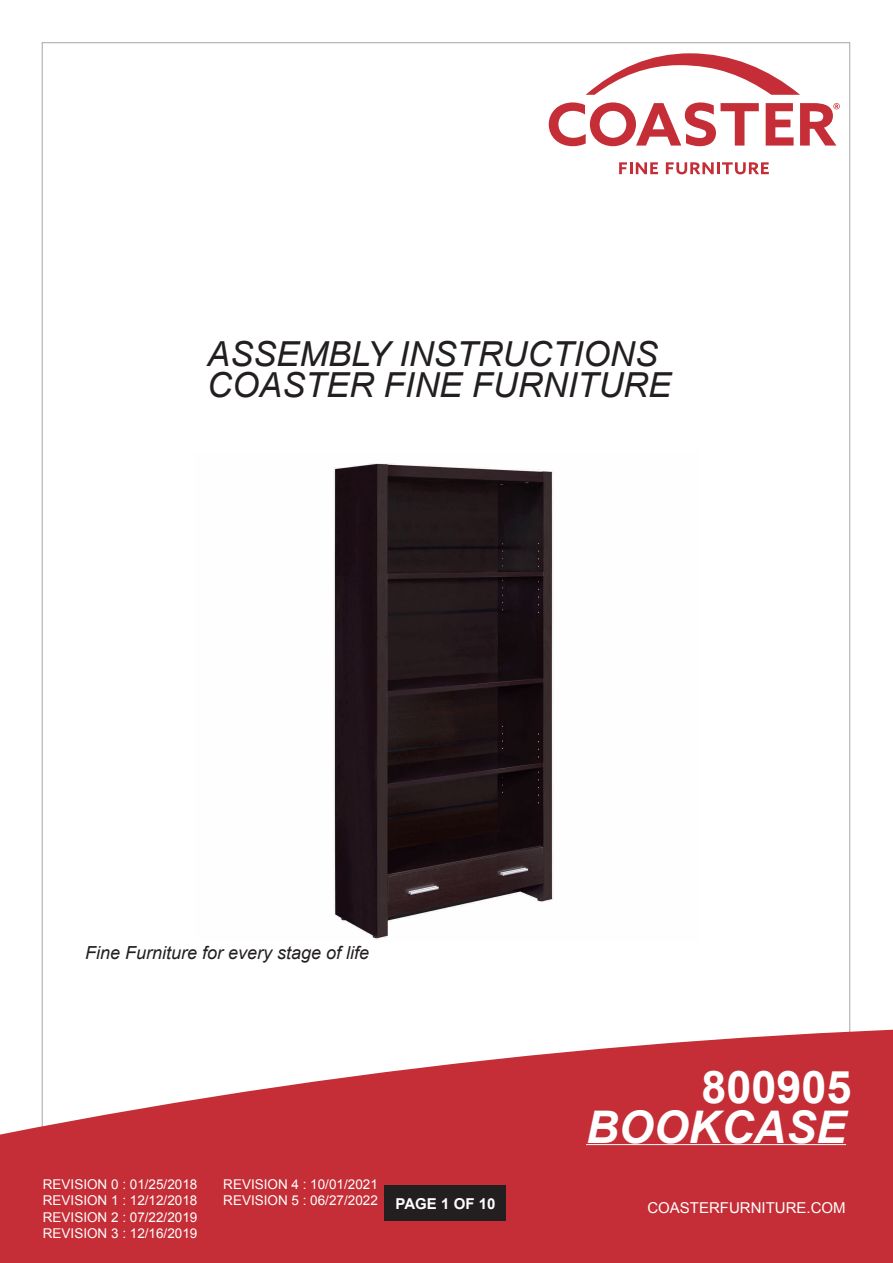
<style>
.page{position:relative;width:893px;height:1263px;background:#fff}
.page>*{position:absolute;margin:0;border:0;box-sizing:border-box;transform-origin:0 0}
.t1{font:italic 700 45px "Arial";color:#fff}
.t2{font:700 45px "Arial";color:#fff}
.t3{font:italic 34.5px/31px "Arial";color:#231f20}
.t4{font:italic 18px "Arial";color:#231f20}
.t5{font:15px "Arial";color:#fff}
.t6{font:700 15px "Arial";color:#fff}
.t7{font:13.5px/16.2px "Arial";color:#fff;text-align:justify}
</style>
<div class="page">
<svg style="left:0;top:1024px;width:893px;height:239px;fill:#c52e36"></svg>
<div style="left:385px;top:1185px;width:121px;height:36px;background:#231f20"></div>
<svg style="left:619px;top:162px;width:39px;height:12px"></svg>
<svg style="left:666px;top:162px;width:103px;height:12px"></svg>
<svg style="left:586px;top:53px;width:214px;height:42px"></svg>
<svg style="left:549px;top:102px;width:210px;height:44px"></svg>
<svg style="left:800px;top:103px;width:40px;height:43px"></svg>
<svg style="left:766px;top:103px;width:28px;height:43px"></svg>
<hr style="left:586px;top:1144px;width:260px;height:1px;background:#fff">
<img style="left:333px;top:463px;width:221px;height:477px">
<h2 class="t3" style="left:207px;top:339px;width:465px">ASSEMBLY INSTRUCTIONS<br>COASTER FINE FURNITURE</h2>
<h3 class="t4" style="left:85px;top:941px;width:286px">Fine Furniture for every stage of life</h3>
<p class="t7" style="left:43px;top:1176px;width:156px">REVISION 0 : 01/25/2018<br>REVISION 1 : 12/12/2018<br>REVISION 2 : 07/22/2019<br>REVISION 3 : 12/16/2019</p>
<p class="t7" style="left:223px;top:1176px;width:156px">REVISION 4 : 10/01/2021<br>REVISION 5 : 06/27/2022</p>
<p class="t6" style="left:396px;top:1193px;width:101px">PAGE 1 OF 10</p>
<h1 class="t2" style="left:701px;top:1057px;width:152px">800905</h1>
<h1 class="t1" style="left:586px;top:1097px;width:262px">BOOKCASE</h1>
<p class="t5" style="left:647px;top:1198px;width:200px">COASTERFURNITURE.COM</p>
</div>
